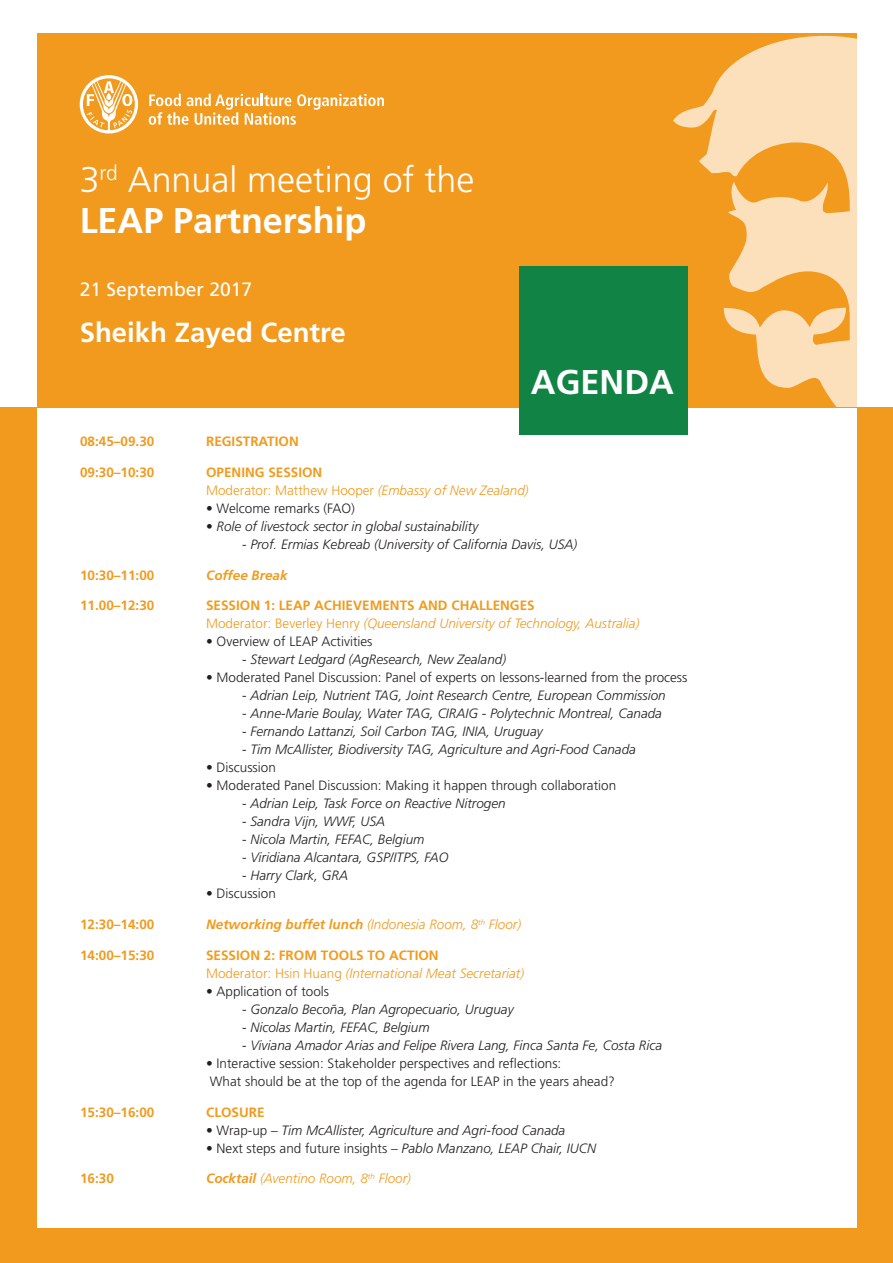
<style>
.page{position:relative;width:893px;height:1263px;background:#fff}
.page>*{position:absolute;margin:0;border:0;box-sizing:border-box;transform-origin:0 0}
.t1{font:300 35.85px/41.4px "Frutiger LT Std";color:#fff}
.t2{font:700 34.35px "Frutiger LT Std";color:#fff}
.t3{font:700 27.6px "Frutiger LT Std";color:#fff}
.t4{font:19.35px "Frutiger LT Std";color:#fff}
.t5{font:italic 300 13.5px "Frutiger LT Std";color:#231f20}
.t6{font:300 13.5px "Frutiger LT Std";color:#231f20}
.t7{font:italic 300 13.5px "Frutiger LT Std";color:#f19b1e}
.t8{font:700 13.5px "Frutiger LT Std";color:#f19b1e}
.t9{font:300 13.5px "Frutiger LT Std";color:#f19b1e}
.t10{font:italic 700 13.5px "Frutiger LT Std";color:#f19b1e}
.s1{font-weight:700}
.s2{font-style:italic}
.s3{font-style:normal}
</style>
<div class="page">
<div style="left:37px;top:34px;width:820px;height:374px;background:#f29a1e"></div>
<svg style="left:673px;top:36px;width:220px;height:372px"></svg>
<svg style="left:149px;top:94px;width:235px;height:31px"></svg>
<svg style="left:80px;top:75px;width:58px;height:58px"></svg>
<div style="left:0;top:408px;width:893px;height:855px;background:#f29a1e"></div>
<div style="left:37px;top:408px;width:820px;height:819px;background:#fff"></div>
<div style="left:519px;top:266px;width:168px;height:169px;background:#118445"></div>
<p class="t1" style="left:80px;top:159px;width:396px">3<sup>rd</sup> Annual meeting of the<br><span class="s1">LEAP Partnership</span></p>
<p class="t4" style="left:80px;top:278px;width:174px">21 September 2017</p>
<p class="t3" style="left:80px;top:316px;width:268px">Sheikh Zayed Centre</p>
<p class="t2" style="left:531px;top:362px;width:145px">AGENDA</p>
<p class="t8" style="left:80px;top:433px;width:76px">08:45–09.30</p>
<p class="t8" style="left:206px;top:433px;width:94px">REGISTRATION</p>
<p class="t8" style="left:80px;top:464px;width:76px">09:30–10:30</p>
<p class="t8" style="left:206px;top:464px;width:118px">OPENING SESSION</p>
<p class="t9" style="left:206px;top:482px;width:324px">Moderator: Matthew Hooper <span class="s2">(Embassy of New Zealand)</span></p>
<p class="t6" style="left:206px;top:500px;width:150px">• Welcome remarks (FAO)</p>
<p class="t5" style="left:206px;top:518px;width:274px"><span class="s3">•</span> Role of livestock sector in global sustainability</p>
<p class="t5" style="left:242px;top:536px;width:337px"><span class="s3">-</span> Prof. Ermias Kebreab (University of California Davis, USA)</p>
<p class="t8" style="left:80px;top:567px;width:76px">10:30–11:00</p>
<p class="t10" style="left:206px;top:567px;width:83px">Coffee Break</p>
<p class="t8" style="left:80px;top:598px;width:76px">11.00–12:30</p>
<p class="t8" style="left:206px;top:598px;width:330px">SESSION 1: LEAP ACHIEVEMENTS AND CHALLENGES</p>
<p class="t7" style="left:206px;top:616px;width:435px"><span class="s3">Moderator: Beverley Henry</span> (Queensland University of Technology, Australia)</p>
<p class="t6" style="left:206px;top:634px;width:168px">• Overview of LEAP Activities</p>
<p class="t5" style="left:242px;top:652px;width:266px"><span class="s3">-</span> Stewart Ledgard (AgResearch, New Zealand)</p>
<p class="t6" style="left:206px;top:670px;width:483px">• Moderated Panel Discussion: Panel of experts on lessons-learned from the process</p>
<p class="t5" style="left:242px;top:688px;width:425px"><span class="s3">-</span> Adrian Leip, Nutrient TAG, Joint Research Centre, European Commission</p>
<p class="t5" style="left:242px;top:706px;width:421px"><span class="s3">-</span> Anne-Marie Boulay, Water TAG, CIRAIG - Polytechnic Montreal, Canada</p>
<p class="t5" style="left:242px;top:724px;width:302px"><span class="s3">-</span> Fernando Lattanzi, Soil Carbon TAG, INIA, Uruguay</p>
<p class="t5" style="left:242px;top:742px;width:395px"><span class="s3">-</span> Tim McAllister, Biodiversity TAG, Agriculture and Agri-Food Canada</p>
<p class="t6" style="left:206px;top:760px;width:71px">• Discussion</p>
<p class="t6" style="left:206px;top:778px;width:412px">• Moderated Panel Discussion: Making it happen through collaboration</p>
<p class="t5" style="left:242px;top:796px;width:265px"><span class="s3">-</span> Adrian Leip, Task Force on Reactive Nitrogen</p>
<p class="t5" style="left:242px;top:814px;width:145px"><span class="s3">-</span> Sandra Vijn, WWF, USA</p>
<p class="t5" style="left:242px;top:832px;width:184px"><span class="s3">-</span> Nicola Martin, FEFAC, Belgium</p>
<p class="t5" style="left:242px;top:850px;width:208px"><span class="s3">-</span> Viridiana Alcantara, GSP/ITPS, FAO</p>
<p class="t5" style="left:242px;top:868px;width:107px"><span class="s3">-</span> Harry Clark, GRA</p>
<p class="t6" style="left:206px;top:886px;width:71px">• Discussion</p>
<p class="t8" style="left:80px;top:916px;width:76px">12:30–14:00</p>
<p class="t7" style="left:206px;top:917px;width:317px"><span class="s1">Networking buffet lunch</span> (Indonesia Room, 8<sup>th</sup> Floor)</p>
<p class="t8" style="left:80px;top:947px;width:76px">14:00–15:30</p>
<p class="t8" style="left:206px;top:947px;width:234px">SESSION 2: FROM TOOLS TO ACTION</p>
<p class="t7" style="left:206px;top:965px;width:320px"><span class="s3">Moderator: Hsin Huang</span> (International Meat Secretariat)</p>
<p class="t6" style="left:206px;top:983px;width:125px">• Application of tools</p>
<p class="t5" style="left:242px;top:1001px;width:273px"><span class="s3">-</span> Gonzalo Becoña, Plan Agropecuario, Uruguay</p>
<p class="t5" style="left:242px;top:1019px;width:189px"><span class="s3">-</span> Nicolas Martin, FEFAC, Belgium</p>
<p class="t5" style="left:242px;top:1037px;width:422px"><span class="s3">-</span> Viviana Amador Arias and Felipe Rivera Lang, Finca Santa Fe, Costa Rica</p>
<p class="t6" style="left:206px;top:1055px;width:357px">• Interactive session: Stakeholder perspectives and reflections:</p>
<p class="t6" style="left:210px;top:1073px;width:407px">What should be at the top of the agenda for LEAP in the years ahead?</p>
<p class="t8" style="left:80px;top:1104px;width:76px">15:30–16:00</p>
<p class="t8" style="left:206px;top:1104px;width:60px">CLOSURE</p>
<p class="t5" style="left:206px;top:1122px;width:361px"><span class="s3">• Wrap-up –</span> Tim McAllister, Agriculture and Agri-food Canada</p>
<p class="t6" style="left:206px;top:1140px;width:392px">• Next steps and future insights – <span class="s2">Pablo Manzano, LEAP Chair, IUCN</span></p>
<p class="t8" style="left:80px;top:1171px;width:35px">16:30</p>
<p class="t7" style="left:206px;top:1171px;width:206px"><span class="s1">Cocktail</span> (Aventino Room, 8<sup>th</sup> Floor)</p>
</div>
